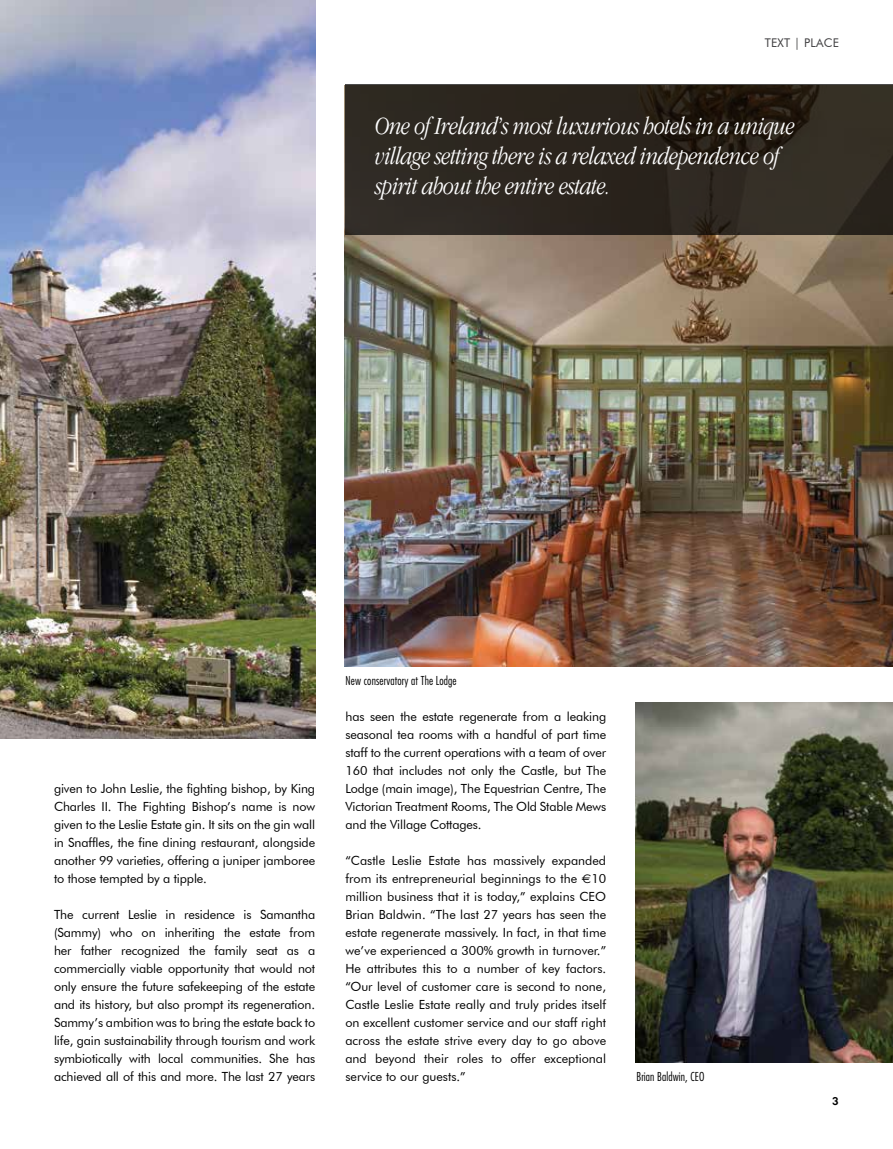
<style>
.page{position:relative;width:893px;height:1149px;background:#fff}
.page>*{position:absolute;margin:0;border:0;box-sizing:border-box;transform-origin:0 0}
.t1{font:italic 300 25.5px/30px "Apple Garamond";letter-spacing:-.02em;color:#fff}
.t2{font:12.6px/18px "Futura BT";letter-spacing:-.01em;color:#000;text-align:justify}
.t3{font:300 condensed 12px "Futura LT";letter-spacing:.01em;color:#000}
.t4{font:12px "Futura BT";letter-spacing:.02em;color:#414042}
.t5{font:10.5px "Futura ICG Demi";color:#000}
.s1{font-family:"Euro Sans Std"}
</style>
<div class="page">
<img style="left:345px;top:234px;width:548px;height:432px">
<img style="left:0;top:0;width:315px;height:738px">
<svg style="left:345px;top:84px;width:548px;height:150px;background:#2c261e"></svg>
<img style="left:636px;top:702px;width:257px;height:360px">
<p class="t4" style="left:765px;top:36px;width:76px">TEXT | PLACE</p>
<h1 class="t1" style="left:375px;top:111px;width:422px">One of Ireland’s most luxurious hotels in a unique village setting there is a relaxed independence of spirit about the entire estate.</h1>
<p class="t2" style="left:54px;top:778px;width:263px">given to John Leslie, the fighting bishop, by King Charles II. The Fighting Bishop’s name is now given to the Leslie Estate gin. It sits on the gin wall in Snaffles, the fine dining restaurant, alongside another 99 varieties, offering a juniper jamboree to those tempted by a tipple.</p>
<p class="t2" style="left:54px;top:904px;width:263px">The current Leslie in residence is Samantha (Sammy) who on inheriting the estate from her father recognized the family seat as a commercially viable opportunity that would not only ensure the future safekeeping of the estate and its history, but also prompt its regeneration.<br>Sammy’s ambition was to bring the estate back to life, gain sustainability through tourism and work symbiotically with local communities. She has achieved all of this and more. The last 27 years</p>
<p class="t3" style="left:345px;top:672px;width:113px">New conservatory at The Lodge</p>
<p class="t2" style="left:345px;top:706px;width:262px">has seen the estate regenerate from a leaking seasonal tea rooms with a handful of part time staff to the current operations with a team of over 160 that includes not only the Castle, but The Lodge (main image), The Equestrian Centre, The Victorian Treatment Rooms, The Old Stable Mews and the Village Cottages.</p>
<p class="t2" style="left:345px;top:850px;width:262px">“Castle Leslie Estate has massively expanded from its entrepreneurial beginnings to the <span class="s1">€</span>10 million business that it is today,” explains CEO Brian Baldwin. “The last 27 years has seen the estate regenerate massively. In fact, in that time we’ve experienced a 300% growth in turnover.” He attributes this to a number of key factors. “Our level of customer care is second to none, Castle Leslie Estate really and truly prides itself on excellent customer service and our staff right across the estate strive every day to go above and beyond their roles to offer exceptional service to our guests.”</p>
<p class="t3" style="left:636px;top:1068px;width:70px">Brian Baldwin, CEO</p>
<p class="t5" style="left:832px;top:1093px;width:9px">3</p>
</div>
